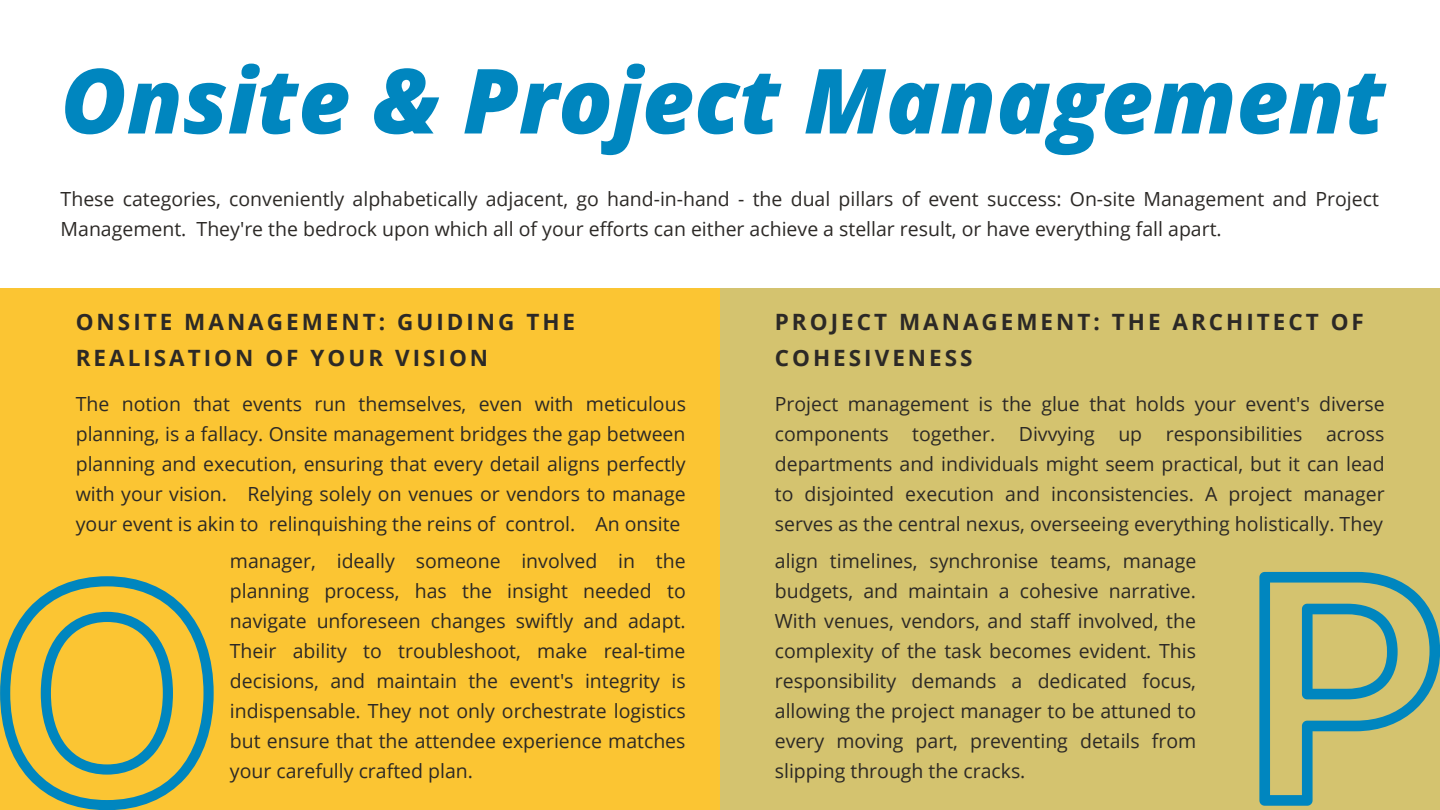
<style>
.page{position:relative;width:1440px;height:810px;background:#fff}
.page>*{position:absolute;margin:0;border:0;box-sizing:border-box;transform-origin:0 0}
.t1{font:italic 800 90px "Open Sans";color:#0086bf}
.t2{font:700 22.5px/35.2px "Open Sans";letter-spacing:.135em;color:#2c2926}
.t3{font:19.5px/30px "Open Sans";color:#2c2926;text-align:justify}
</style>
<div class="page">
<div style="left:720px;top:289px;width:720px;height:521px;background:#d4c36f"></div>
<div style="left:0;top:289px;width:720px;height:521px;background:#fbc533"></div>
<svg style="left:0;top:576px;width:214px;height:234px"></svg>
<svg style="left:1259px;top:572px;width:181px;height:234px"></svg>
<p class="t1" style="left:61px;top:37px;width:1327px">Onsite &amp; Project Management</p>
<p class="t3" style="left:61px;top:183px;width:1320px">These categories, conveniently alphabetically adjacent, go hand-in-hand - the dual pillars of event success: On-site Management and Project<br>Management. They're the bedrock upon which all of your efforts can either achieve a stellar result, or have everything fall apart.</p>
<p class="t2" style="left:76px;top:304px;width:501px">ONSITE MANAGEMENT: GUIDING THE<br>REALISATION OF YOUR VISION</p>
<p class="t3" style="left:76px;top:389px;width:612px">The notion that events run themselves, even with meticulous planning, is a fallacy. Onsite management bridges the gap between planning and execution, ensuring that every detail aligns perfectly with your vision. Relying solely on venues or vendors to manage your event is akin to relinquishing the reins of control. An onsite</p>
<p class="t3" style="left:230px;top:546px;width:457px">manager, ideally someone involved in the planning process, has the insight needed to navigate unforeseen changes swiftly and adapt.<br>Their ability to troubleshoot, make real-time decisions, and maintain the event's integrity is indispensable. They not only orchestrate logistics but ensure that the attendee experience matches your carefully crafted plan.</p>
<p class="t2" style="left:775px;top:304px;width:591px">PROJECT MANAGEMENT: THE ARCHITECT OF<br>COHESIVENESS</p>
<p class="t3" style="left:775px;top:389px;width:612px">Project management is the glue that holds your event's diverse components together. Divvying up responsibilities across departments and individuals might seem practical, but it can lead to disjointed execution and inconsistencies. A project manager serves as the central nexus, overseeing everything holistically. They</p>
<p class="t3" style="left:775px;top:546px;width:423px">align timelines, synchronise teams, manage budgets, and maintain a cohesive narrative.<br>With venues, vendors, and staff involved, the complexity of the task becomes evident. This responsibility demands a dedicated focus, allowing the project manager to be attuned to every moving part, preventing details from slipping through the cracks.</p>
</div>
